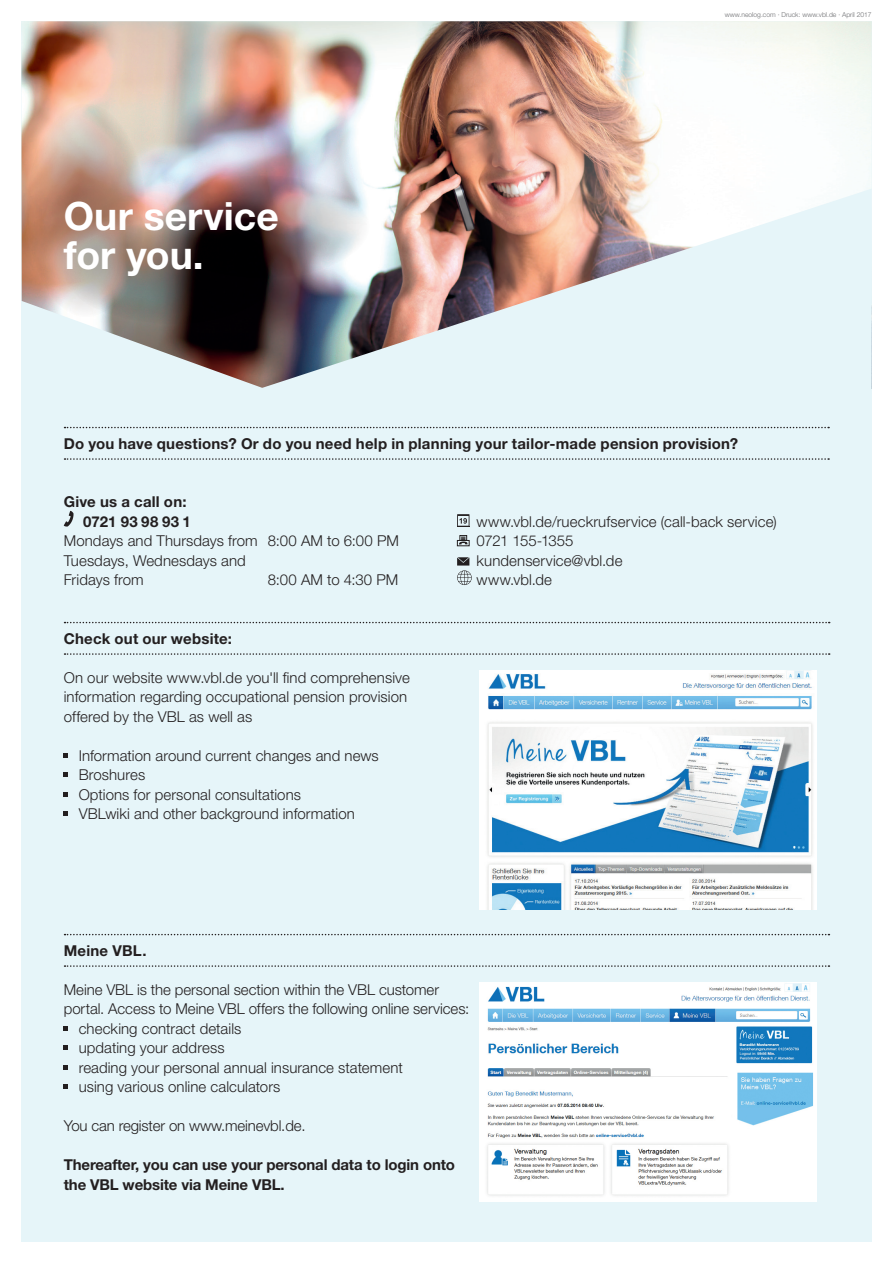
<style>
.page{position:relative;width:893px;height:1263px;background:#fff}
.page>*{position:absolute;margin:0;border:0;box-sizing:border-box;transform-origin:0 0}
.t1{font:700 39px/39px "Helvetica Neue LT Pro";color:#fff}
.t2{font:300 15px/19.5px "Helvetica Neue LT Pro";letter-spacing:.005em;color:#231f20}
.t3{font:700 15px/19.5px "Helvetica Neue LT Pro";letter-spacing:.01em;color:#231f20;text-align:right}
.t4{font:700 15px/19.5px "Helvetica Neue LT Pro";letter-spacing:-.01em;color:#231f20}
.t5{font:300 6.75px "Helvetica Neue LT Pro";color:#6c6d70}
</style>
<div class="page">
<div style="left:21px;top:21px;width:851px;height:1221px;background:#e6f5f9"></div>
<img style="left:21px;top:21px;width:642px;height:353px">
<img style="left:663px;top:21px;width:209px;height:168px">
<svg style="left:222px;top:189px;width:650px;height:358px"></svg>
<img style="left:480px;top:670px;width:336px;height:239px">
<svg style="left:64px;top:511px;width:10px;height:15px"></svg>
<svg style="left:64px;top:753px;width:4px;height:4px"></svg>
<svg style="left:64px;top:773px;width:4px;height:4px"></svg>
<svg style="left:64px;top:792px;width:4px;height:4px"></svg>
<svg style="left:64px;top:812px;width:4px;height:4px"></svg>
<svg style="left:65px;top:653px;width:765px;height:2px"></svg>
<svg style="left:65px;top:622px;width:765px;height:1px"></svg>
<svg style="left:65px;top:965px;width:764px;height:2px"></svg>
<svg style="left:65px;top:934px;width:764px;height:1px"></svg>
<svg style="left:64px;top:1026px;width:4px;height:4px"></svg>
<svg style="left:64px;top:1046px;width:4px;height:4px"></svg>
<svg style="left:64px;top:1065px;width:4px;height:4px"></svg>
<svg style="left:64px;top:1085px;width:4px;height:4px"></svg>
<svg style="left:65px;top:458px;width:764px;height:2px"></svg>
<svg style="left:65px;top:427px;width:764px;height:1px"></svg>
<svg style="left:27px;top:103px;width:118px;height:215px;background:#c59f8d"></svg>
<img style="left:156px;top:175px;width:214px;height:103px;border-radius:50%">
<svg style="left:64px;top:221px;width:214px;height:103px;background:#59514c"></svg>
<svg style="left:457px;top:514px;width:12px;height:13px"></svg>
<div style="left:460px;top:535px;width:7px;height:6px;border:1px solid #231f20"></div>
<svg style="left:457px;top:537px;width:13px;height:9px"></svg>
<svg style="left:457px;top:557px;width:15px;height:28px"></svg>
<img style="left:480px;top:983px;width:336px;height:219px">
<h1 class="t1" style="left:64px;top:196px;width:217px">Our service for you.</h1>
<p class="t5" style="left:725px;top:11px;width:148px">www.neolog.com · Druck: www.vbl.de · April 2017</p>
<p class="t3" style="left:64px;top:433px;width:676px">Do you have questions? Or do you need help in planning your tailor-made pension provision?</p>
<p class="t3" style="left:64px;top:491px;width:129px">Give us a call on:<br>0721 93 98 93 1</p>
<p class="t2" style="left:64px;top:531px;width:337px">Mondays and Thursdays from 8:00 AM to 6:00 PM<br>Tuesdays, Wednesdays and<br>Fridays from</p>
<p class="t2" style="left:268px;top:570px;width:132px">8:00 AM to 4:30 PM</p>
<p class="t3" style="left:64px;top:628px;width:170px">Check out our website:</p>
<p class="t2" style="left:64px;top:667px;width:348px">On our website www.vbl.de you'll find comprehensive information regarding occupational pension provision offered by the VBL as well as</p>
<p class="t2" style="left:79px;top:745px;width:302px">Information around current changes and news Broshures<br>Options for personal consultations<br>VBLwiki and other background information</p>
<p class="t2" style="left:477px;top:511px;width:302px">www.vbl.de/rueckrufservice (call-back service)<br>0721 155-1355<br>kundenservice@vbl.de<br>www.vbl.de</p>
<p class="t3" style="left:64px;top:940px;width:84px">Meine VBL.</p>
<p class="t2" style="left:64px;top:979px;width:377px">Meine VBL is the personal section within the VBL customer</p>
<p class="t2" style="left:64px;top:999px;width:407px">portal. Access to Meine VBL offers the following online services:</p>
<p class="t2" style="left:79px;top:1018px;width:164px">checking contract details</p>
<p class="t2" style="left:79px;top:1038px;width:147px">updating your address</p>
<p class="t2" style="left:79px;top:1057px;width:326px">reading your personal annual insurance statement</p>
<p class="t2" style="left:79px;top:1077px;width:203px">using various online calculators</p>
<p class="t2" style="left:64px;top:1116px;width:243px">You can register on www.meinevbl.de.</p>
<p class="t4" style="left:64px;top:1154px;width:393px">Thereafter, you can use your personal data to login onto the VBL website via Meine VBL.</p>
</div>
